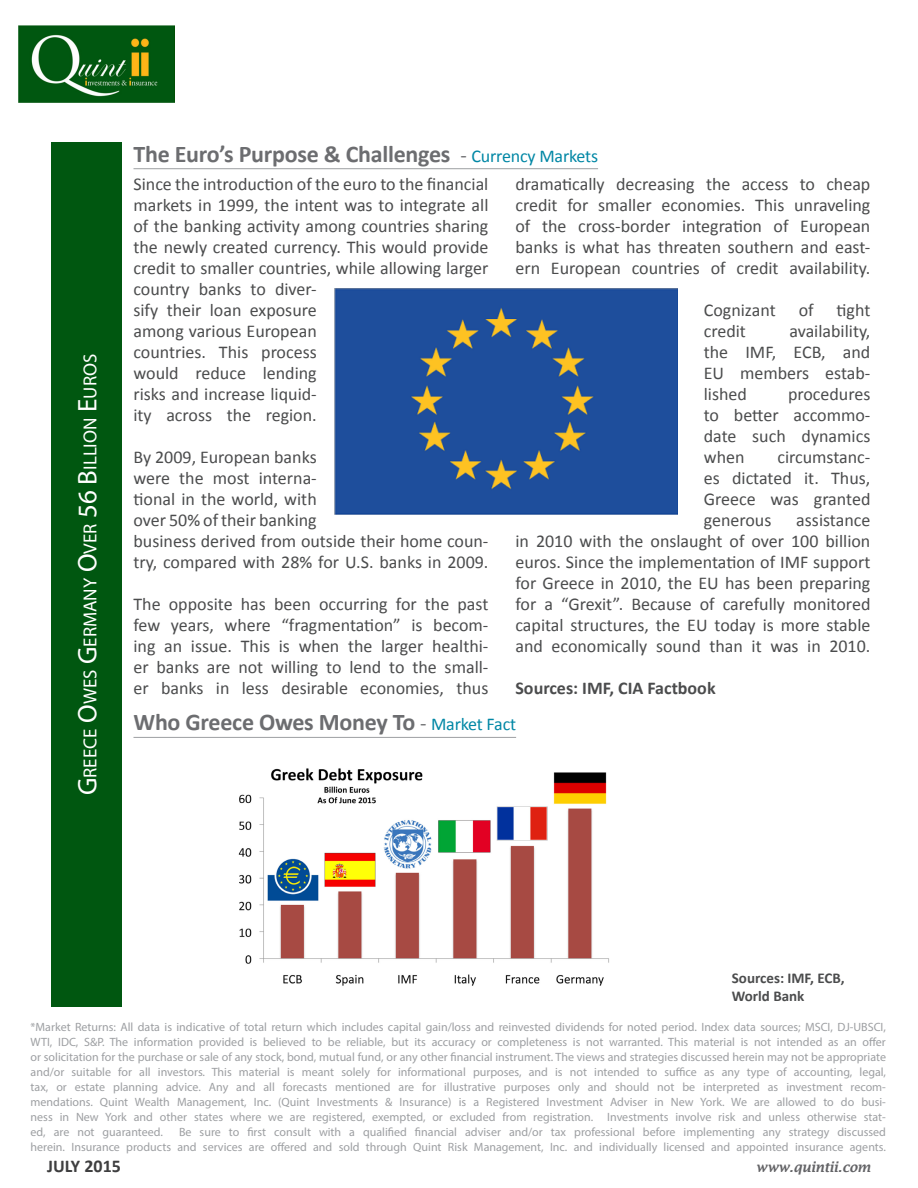
<style>
.page{position:relative;width:918px;height:1188px;background:#fff}
.page>*{position:absolute;margin:0;border:0;box-sizing:border-box;transform-origin:0 0}
.Header_Underline{font:700 24px "Calibri";letter-spacing:-.01em;color:#6c6d70}
.t1{font:18.9px "Myriad Pro";color:#fff}
.t2{font:18px/21px "Calibri";color:#4b4c4d;text-align:justify}
.t3{font:700 18px "Calibri";color:#4b4c4d}
.t4{font:700 18px "Calibri";color:#3e3e3f}
.t5{font:700 15px/18px "Calibri";color:#4b4c4d}
.t6{font:italic 600 13.5px "Lucida Fax";letter-spacing:-.02em;color:#636366}
.t7{font:12px/15px "Myriad Pro";color:#9d9fa2;text-align:justify}
.s1{font-size:27px}
.s2{font-weight:400;font-size:21px}
.s3{font-weight:400;font-size:18px;color:#0087a5}
</style>
<div class="page">
<img style="left:18px;top:25px;width:157px;height:78px">
<div style="left:51px;top:142px;width:70px;height:865px;background:#005710"></div>
<hr style="left:134px;top:168px;width:464px;height:1px;background:#9d9fa2">
<img style="left:335px;top:288px;width:343px;height:226px">
<hr style="left:134px;top:737px;width:382px;height:1px;background:#9d9fa2">
<img style="left:238px;top:768px;width:371px;height:218px">
<p class="t1" style="left:79px;top:795px;width:443px;rotate:-90deg"><span class="s1">G</span>reece <span class="s1">O</span>wes <span class="s1">G</span>ermany <span class="s1">O</span>ver <span class="s1">56 B</span>illion <span class="s1">E</span>uros</p>
<p class="Header_Underline" style="left:134px;top:139px;width:466px">The Euro’s Purpose &amp; Challenges <span class="s2">-</span> <span class="s3">Currency Markets</span></p>
<p class="t2" style="left:134px;top:173px;width:356px;text-align:left">Since the introduction of the euro to the financial markets in 1999, the intent was to integrate all of the banking activity among countries sharing the newly created currency. This would provide credit to smaller countries, while allowing larger country banks to diver-<br>sify their loan exposure<br>among various European<br>countries. This process<br>would reduce lending<br>risks and increase liquid-<br>ity across the region.</p>
<p class="t2" style="left:134px;top:446px;width:356px;text-align:left">By 2009, European banks<br>were the most interna-<br>tional in the world, with<br>over 50% of their banking<br>business derived from outside their home coun&shy;try, compared with 28% for U.S. banks in 2009.</p>
<p class="t2" style="left:134px;top:593px;width:356px">The opposite has been occurring for the past few years, where “fragmentation” is becom&shy;ing an issue. This is when the larger healthi&shy;er banks are not willing to lend to the small&shy;er banks in less desirable economies, thus</p>
<p class="t2" style="left:515px;top:173px;width:356px">dramatically decreasing the access to cheap credit for smaller economies. This unraveling of the cross-border integration of European banks is what has threaten southern and east&shy;ern European countries of credit availability.</p>
<p class="t2" style="left:704px;top:299px;width:73px">Cognizant</p>
<p class="t2" style="left:799px;top:299px;width:16px">of</p>
<p class="t2" style="left:837px;top:299px;width:35px">tight</p>
<p class="t2" style="left:704px;top:320px;width:44px">credit</p>
<p class="t2" style="left:704px;top:320px;width:168px;text-indent:86px">availability, the IMF, ECB, and EU members estab&shy;lished</p>
<p class="t2" style="left:704px;top:383px;width:168px;text-indent:84px">procedures to better accommo&shy;date such dynamics when</p>
<p class="t2" style="left:704px;top:446px;width:168px;text-indent:74px">circumstanc&shy;es dictated it. Thus, Greece was granted generous</p>
<p class="t2" style="left:515px;top:509px;width:356px;text-indent:281px">assistance in 2010 with the onslaught of over 100 billion euros. Since the implementation of IMF support for Greece in 2010, the EU has been preparing for a “Grexit”. Because of carefully monitored capital structures, the EU today is more stable and economically sound than it was in 2010.</p>
<p class="t3" style="left:515px;top:677px;width:202px">Sources: IMF, CIA Factbook</p>
<p class="Header_Underline" style="left:134px;top:707px;width:384px">Who Greece Owes Money To <span class="s2">-</span> <span class="s3">Market Fact</span></p>
<p class="t5" style="left:732px;top:969px;width:114px">Sources: IMF, ECB,<br>World Bank</p>
<p class="t7" style="left:31px;top:1019px;width:857px">*Market Returns: All data is indicative of total return which includes capital gain/loss and reinvested dividends for noted period. Index data sources; MSCI, DJ-UBSCI, WTI, IDC, S&amp;P. The information provided is believed to be reliable, but its accuracy or completeness is not warranted. This material is not intended as an offer or solicitation for the purchase or sale of any stock, bond, mutual fund, or any other financial instrument. The views and strategies discussed herein may not be appropriate and/or suitable for all investors. This material is meant solely for informational purposes, and is not intended to suffice as any type of accounting, legal, tax, or estate planning advice. Any and all forecasts mentioned are for illustrative purposes only and should not be interpreted as investment recom&shy;mendations. Quint Wealth Management, Inc. (Quint Investments &amp; Insurance) is a Registered Investment Adviser in New York. We are allowed to do busi&shy;ness in New York and other states where we are registered, exempted, or excluded from registration. Investments involve risk and unless otherwise stat&shy;ed, are not guaranteed.</p>
<p class="t7" style="left:31px;top:1124px;width:857px;text-align:right">Be sure to first consult with a qualified financial adviser and/or tax professional before implementing any strategy discussed<br>herein. Insurance products and services are offered and sold through Quint Risk Management, Inc. and individually licensed and appointed insurance agents.</p>
<p class="t4" style="left:47px;top:1155px;width:75px">JULY 2015</p>
<p class="t6" style="left:756px;top:1159px;width:116px">www.quintii.com</p>
</div>
